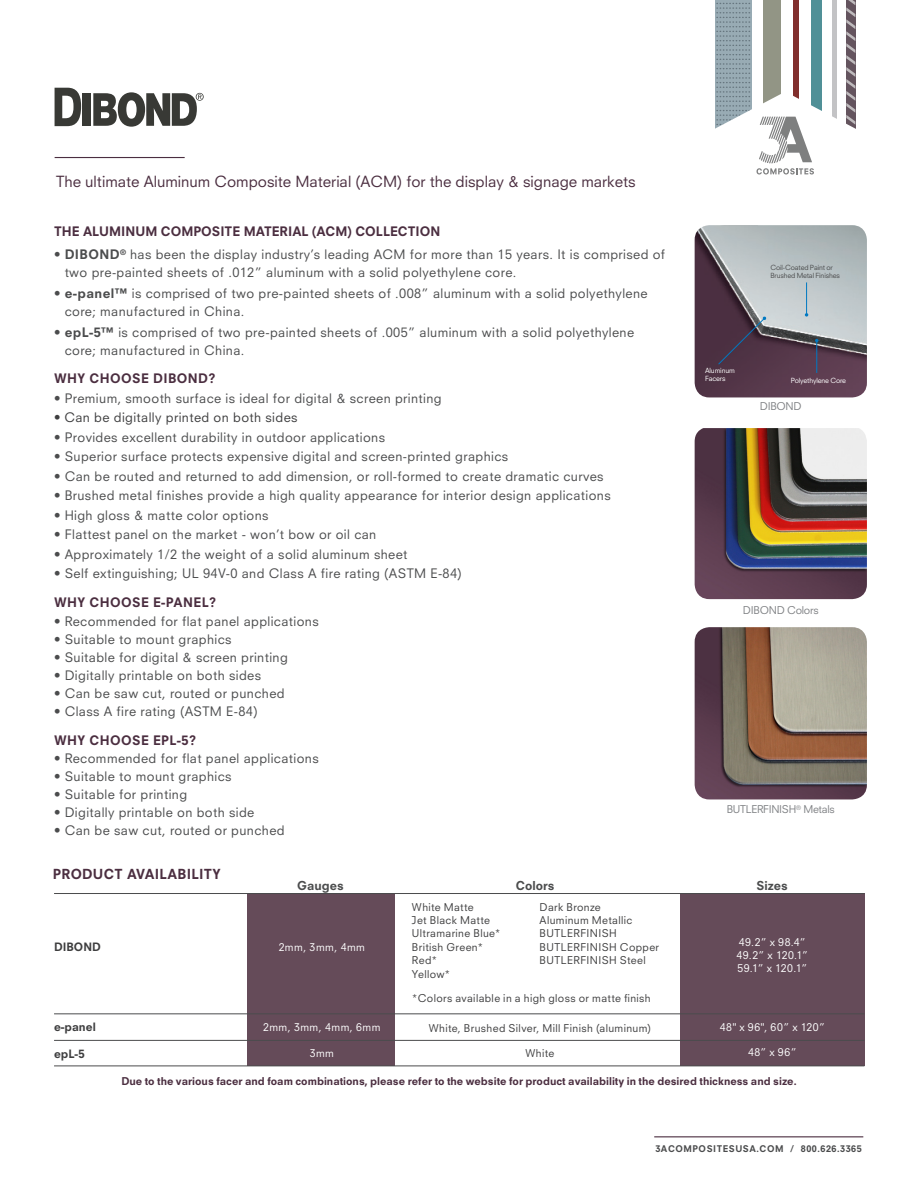
<style>
.page{position:relative;width:918px;height:1188px;background:#fff}
.page>*{position:absolute;margin:0;border:0;box-sizing:border-box;transform-origin:0 0}
.t1{font:15px "Neuzeit SLT Std";color:#4b2e40}
.t2{font:800 13.5px "Neuzeit SLT Std";letter-spacing:.02em;color:#4b2e40}
.t3{font:12.75px/18px "Neuzeit SLT Std";letter-spacing:.03em;color:#4b4c4d}
.t4{font:800 12.75px "Neuzeit SLT Std";letter-spacing:.03em;color:#4b2e40}
.t5{font:800 12.75px "Neuzeit SLT Std";color:#4b2e40}
.t6{font:12.75px "Neuzeit SLT Std";letter-spacing:.03em;color:#3e3e3f}
.t7{font:800 12px "Neuzeit SLT Std";color:#4b4c4d}
.t8{font:800 11.25px "Neuzeit SLT Std";color:#3e3e3f}
.t9{font:10.5px "Neuzeit SLT Std";letter-spacing:.035em;color:#3e3e3f}
.t10{font:800 10.5px "Neuzeit SLT Std";color:#4b2e40}
.t11{font:10.5px "Neuzeit SLT Std";letter-spacing:.045em;color:#fff}
.t12{font:10.5px "Neuzeit SLT Std";letter-spacing:-.025em;color:#808285}
.t13{font:800 9px "Neuzeit SLT Std";letter-spacing:.06em;color:#4b4c4d}
.t14{font:6.9px "Neuzeit SLT Std";letter-spacing:-.02em;color:#4b4c4d}
.t15{font:6.9px "Neuzeit SLT Std";letter-spacing:-.02em;color:#fff}
.s1{font-weight:800}
</style>
<div class="page">
<svg style="left:715px;top:0;width:141px;height:175px"></svg>
<hr style="left:654px;top:1136px;width:209px;height:1px;background:#4b2e40">
<img style="left:695px;top:225px;width:172px;height:172px">
<hr style="left:816px;top:341px;width:1px;height:32px;background:#0079c2">
<hr style="left:806px;top:282px;width:1px;height:33px;background:#0079c2">
<svg style="left:717px;top:316px;width:49px;height:49px;background:#4d394a"></svg>
<img style="left:695px;top:428px;width:172px;height:171px">
<img style="left:695px;top:627px;width:172px;height:172px">
<div style="left:680px;top:894px;width:184px;height:172px;background:#654b59"></div>
<div style="left:247px;top:894px;width:147px;height:172px;background:#654b59"></div>
<hr style="left:54px;top:893px;width:810px;height:1px;background:#4b4c4d">
<hr style="left:54px;top:1040px;width:810px;height:1px;background:#4b4c4d">
<hr style="left:54px;top:1066px;width:810px;height:1px;background:#4b4c4d">
<hr style="left:54px;top:1014px;width:810px;height:1px;background:#4b4c4d">
<svg style="left:55px;top:88px;width:26px;height:38px"></svg>
<div style="left:82px;top:93px;width:9px;height:33px;background:#383935"></div>
<svg style="left:93px;top:92px;width:111px;height:35px"></svg>
<hr style="left:55px;top:157px;width:130px;height:1px;background:#4b2e40">
<p class="t1" style="left:56px;top:172px;width:581px">The ultimate Aluminum Composite Material (ACM) for the display &amp; signage markets</p>
<p class="t5" style="left:54px;top:224px;width:388px">THE ALUMINUM COMPOSITE MATERIAL (ACM) COLLECTION</p>
<p class="t3" style="left:65px;top:245px;width:602px;text-indent:-11px">• <span class="s1">DIBOND</span><sup>®</sup> has been the display industry’s leading ACM for more than 15 years. It is comprised of two pre-painted sheets of .012” aluminum with a solid polyethylene core.</p>
<p class="t3" style="left:65px;top:284px;width:584px;text-indent:-11px">• <span class="s1">e-panel™</span> is comprised of two pre-painted sheets of .008” aluminum with a solid polyethylene core; manufactured in China.</p>
<p class="t3" style="left:65px;top:323px;width:571px;text-indent:-11px">• <span class="s1">epL-5™</span> is comprised of two pre-painted sheets of .005” aluminum with a solid polyethylene core; manufactured in China.</p>
<p class="t4" style="left:54px;top:371px;width:163px">WHY CHOOSE DIBOND?</p>
<p class="t3" style="left:54px;top:389px;width:389px">• Premium, smooth surface is ideal for digital &amp; screen printing</p>
<p class="t6" style="left:54px;top:410px;width:245px">• Can be digitally printed on both sides</p>
<p class="t3" style="left:54px;top:428px;width:333px">• Provides excellent durability in outdoor applications</p>
<p class="t3" style="left:54px;top:448px;width:456px">• Superior surface protects expensive digital and screen-printed graphics</p>
<p class="t3" style="left:54px;top:467px;width:551px">• Can be routed and returned to add dimension, or roll-formed to create dramatic curves</p>
<p class="t3" style="left:54px;top:487px;width:558px">• Brushed metal finishes provide a high quality appearance for interior design applications</p>
<p class="t3" style="left:54px;top:506px;width:216px">• High gloss &amp; matte color options</p>
<p class="t3" style="left:54px;top:526px;width:324px">• Flattest panel on the market - won’t bow or oil can</p>
<p class="t3" style="left:54px;top:545px;width:355px">• Approximately 1/2 the weight of a solid aluminum sheet</p>
<p class="t3" style="left:54px;top:565px;width:409px">• Self extinguishing; UL 94V-0 and Class A fire rating (ASTM E-84)</p>
<p class="t4" style="left:54px;top:594px;width:164px">WHY CHOOSE E-PANEL?</p>
<p class="t3" style="left:54px;top:613px;width:266px">• Recommended for flat panel applications</p>
<p class="t3" style="left:54px;top:631px;width:179px">• Suitable to mount graphics</p>
<p class="t3" style="left:54px;top:649px;width:235px">• Suitable for digital &amp; screen printing</p>
<p class="t3" style="left:54px;top:667px;width:209px">• Digitally printable on both sides</p>
<p class="t3" style="left:54px;top:685px;width:232px">• Can be saw cut, routed or punched</p>
<p class="t3" style="left:54px;top:703px;width:205px">• Class A fire rating (ASTM E-84)</p>
<p class="t4" style="left:54px;top:732px;width:144px">WHY CHOOSE EPL-5?</p>
<p class="t3" style="left:54px;top:749px;width:266px">• Recommended for flat panel applications</p>
<p class="t3" style="left:54px;top:767px;width:179px">• Suitable to mount graphics</p>
<p class="t3" style="left:54px;top:785px;width:135px">• Suitable for printing</p>
<p class="t3" style="left:54px;top:803px;width:202px">• Digitally printable on both side</p>
<p class="t3" style="left:54px;top:821px;width:232px">• Can be saw cut, routed or punched</p>
<p class="t14" style="left:770px;top:264px;width:64px">Coil-Coated Paint or</p>
<p class="t14" style="left:770px;top:271px;width:71px">Brushed Metal Finishes</p>
<p class="t15" style="left:705px;top:367px;width:31px">Aluminum</p>
<p class="t15" style="left:705px;top:374px;width:22px">Facers</p>
<p class="t15" style="left:791px;top:376px;width:57px">Polyethylene Core</p>
<p class="t12" style="left:760px;top:400px;width:43px">DIBOND</p>
<p class="t12" style="left:743px;top:603px;width:77px">DIBOND Colors</p>
<p class="t12" style="left:727px;top:803px;width:109px">BUTLERFINISH<sup>®</sup> Metals</p>
<p class="t2" style="left:53px;top:866px;width:169px">PRODUCT AVAILABILITY</p>
<p class="t8" style="left:54px;top:940px;width:48px">DIBOND</p>
<p class="t8" style="left:54px;top:1020px;width:43px">e-panel</p>
<p class="t8" style="left:54px;top:1047px;width:32px">epL-5</p>
<p class="t7" style="left:297px;top:878px;width:48px">Gauges</p>
<p class="t7" style="left:516px;top:878px;width:40px">Colors</p>
<p class="t7" style="left:757px;top:878px;width:33px">Sizes</p>
<p class="t11" style="left:279px;top:940px;width:88px">2mm, 3mm, 4mm</p>
<p class="t11" style="left:263px;top:1021px;width:119px">2mm, 3mm, 4mm, 6mm</p>
<p class="t11" style="left:310px;top:1046px;width:26px">3mm</p>
<p class="t9" style="left:412px;top:900px;width:63px">White Matte</p>
<p class="t9" style="left:412px;top:914px;width:80px">Jet Black Matte</p>
<p class="t9" style="left:412px;top:927px;width:90px">Ultramarine Blue*</p>
<p class="t9" style="left:412px;top:941px;width:73px">British Green*</p>
<p class="t9" style="left:412px;top:954px;width:27px">Red*</p>
<p class="t9" style="left:412px;top:967px;width:40px">Yellow*</p>
<p class="t9" style="left:412px;top:991px;width:240px">*Colors available in a high gloss or matte finish</p>
<p class="t9" style="left:429px;top:1021px;width:224px">White, Brushed Silver, Mill Finish (aluminum)</p>
<p class="t9" style="left:526px;top:1047px;width:30px">White</p>
<p class="t9" style="left:540px;top:900px;width:63px">Dark Bronze</p>
<p class="t9" style="left:540px;top:914px;width:94px">Aluminum Metallic</p>
<p class="t9" style="left:540px;top:927px;width:79px">BUTLERFINISH</p>
<p class="t9" style="left:540px;top:941px;width:121px">BUTLERFINISH Copper</p>
<p class="t9" style="left:540px;top:954px;width:108px">BUTLERFINISH Steel</p>
<p class="t11" style="left:739px;top:935px;width:68px">49.2” x 98.4”</p>
<p class="t11" style="left:737px;top:949px;width:73px">49.2” x 120.1”</p>
<p class="t11" style="left:737px;top:962px;width:71px">59.1” x 120.1”</p>
<p class="t11" style="left:720px;top:1020px;width:107px">48" x 96", 60” x 120”</p>
<p class="t11" style="left:748px;top:1046px;width:50px">48” x 96”</p>
<p class="t10" style="left:121px;top:1074px;width:677px">Due to the various facer and foam combinations, please refer to the website for product availability in the desired thickness and size.</p>
<p class="t13" style="left:655px;top:1143px;width:208px">3ACOMPOSITESUSA.COM / 800.626.3365</p>
</div>
